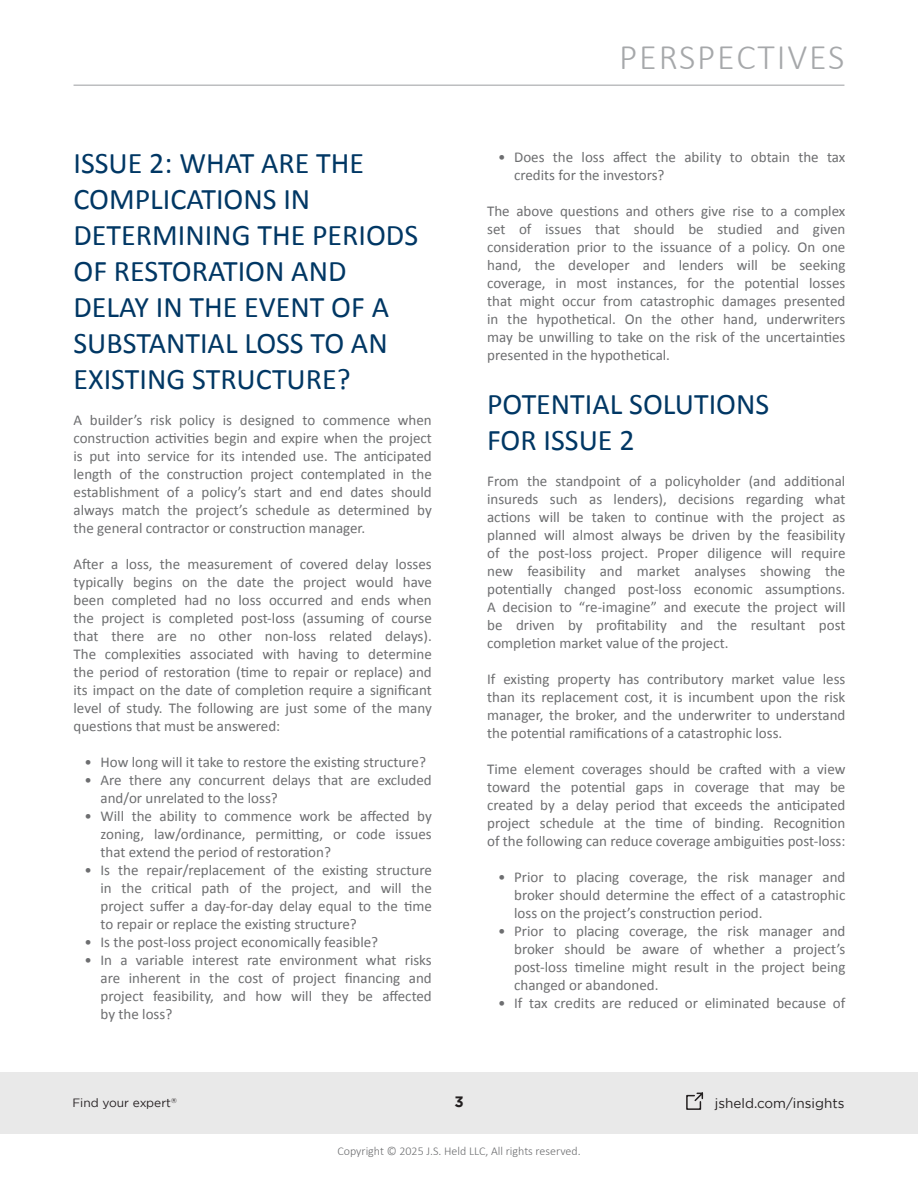
<style>
.page{position:relative;width:918px;height:1188px;background:#fff}
.page>*{position:absolute;margin:0;border:0;box-sizing:border-box;transform-origin:0 0}
.t1{font:300 36px "Calibri";letter-spacing:.05em;color:#a6a8aa}
.Main_Titles{font:30px/36px "Calibri";color:#003764}
.Text_Styles{font:15px/18px "Calibri";color:#6d6e70;text-align:justify}
.t2{font:700 15px "Gotham";color:#231f20}
.t3{font:13.5px "Gotham";color:#231f20}
.t4{font:300 12px "Calibri";color:#6d6e70}
.t5{font:12px "Gotham";color:#241f21}
.t6{font:7.05px "Gotham";color:#241f21}
</style>
<div class="page">
<div style="left:0;top:1072px;width:918px;height:62px;background:#e9e9e9"></div>
<hr style="left:74px;top:85px;width:770px;height:1px;background:#a6a8ab">
<svg style="left:686px;top:1092px;width:18px;height:18px"></svg>
<p class="Main_Titles" style="left:74px;top:144px;width:346px">ISSUE 2: WHAT ARE THE<br>COMPLICATIONS IN<br>DETERMINING THE PERIODS<br>OF RESTORATION AND<br>DELAY IN THE EVENT OF A<br>SUBSTANTIAL LOSS TO AN<br>EXISTING STRUCTURE?</p>
<p class="Text_Styles" style="left:74px;top:410px;width:360px">A builder’s risk policy is designed to commence when construction activities begin and expire when the project is put into service for its intended use. The anticipated length of the construction project contemplated in the establishment of a policy’s start and end dates should always match the project’s schedule as determined by the general contractor or construction manager.</p>
<p class="Text_Styles" style="left:74px;top:554px;width:360px">After a loss, the measurement of covered delay losses typically begins on the date the project would have been completed had no loss occurred and ends when the project is completed post-loss (assuming of course that there are no other non-loss related delays).<br>The complexities associated with having to determine the period of restoration (time to repair or replace) and its impact on the date of completion require a significant level of study. The following are just some of the many questions that must be answered:</p>
<p class="Text_Styles" style="left:85px;top:752px;width:343px">• How long will it take to restore the existing structure?</p>
<p class="Text_Styles" style="left:101px;top:770px;width:333px;text-indent:-16px">• Are there any concurrent delays that are excluded and/or unrelated to the loss?</p>
<p class="Text_Styles" style="left:101px;top:806px;width:333px;text-indent:-16px">• Will the ability to commence work be affected by zoning, law/ordinance, permitting, or code issues that extend the period of restoration?</p>
<p class="Text_Styles" style="left:101px;top:860px;width:333px;text-indent:-16px">• Is the repair/replacement of the existing structure in the critical path of the project, and will the project suffer a day-for-day delay equal to the time to repair or replace the existing structure?</p>
<p class="Text_Styles" style="left:85px;top:932px;width:295px">• Is the post-loss project economically feasible?</p>
<p class="Text_Styles" style="left:101px;top:950px;width:333px;text-indent:-16px">• In a variable interest rate environment what risks are inherent in the cost of project financing and project feasibility, and how will they be affected by the loss?</p>
<h1 class="t1" style="left:619px;top:35px;width:227px">PERSPECTIVES</h1>
<p class="Text_Styles" style="left:514px;top:147px;width:333px;text-indent:-16px">• Does the loss affect the ability to obtain the tax credits for the investors?</p>
<p class="Text_Styles" style="left:487px;top:201px;width:360px">The above questions and others give rise to a complex set of issues that should be studied and given consideration prior to the issuance of a policy. On one hand, the developer and lenders will be seeking coverage, in most instances, for the potential losses that might occur from catastrophic damages presented in the hypothetical. On the other hand, underwriters may be unwilling to take on the risk of the uncertainties presented in the hypothetical.</p>
<p class="Main_Titles" style="left:487px;top:385px;width:284px">POTENTIAL SOLUTIONS<br>FOR ISSUE 2</p>
<p class="Text_Styles" style="left:487px;top:471px;width:360px">From the standpoint of a policyholder (and additional insureds such as lenders), decisions regarding what actions will be taken to continue with the project as planned will almost always be driven by the feasibility of the post-loss project. Proper diligence will require new feasibility and market analyses showing the potentially changed post-loss economic assumptions.<br>A decision to “re-imagine” and execute the project will be driven by profitability and the resultant post completion market value of the project.</p>
<p class="Text_Styles" style="left:487px;top:669px;width:360px">If existing property has contributory market value less than its replacement cost, it is incumbent upon the risk manager, the broker, and the underwriter to understand the potential ramifications of a catastrophic loss.</p>
<p class="Text_Styles" style="left:487px;top:759px;width:360px">Time element coverages should be crafted with a view toward the potential gaps in coverage that may be created by a delay period that exceeds the anticipated project schedule at the time of binding. Recognition of the following can reduce coverage ambiguities post-loss:</p>
<p class="Text_Styles" style="left:514px;top:867px;width:333px;text-indent:-16px">• Prior to placing coverage, the risk manager and broker should determine the effect of a catastrophic loss on the project’s construction period.</p>
<p class="Text_Styles" style="left:514px;top:921px;width:333px;text-indent:-16px">• Prior to placing coverage, the risk manager and broker should be aware of whether a project’s post-loss timeline might result in the project being changed or abandoned.</p>
<p class="Text_Styles" style="left:498px;top:993px;width:349px">• If tax credits are reduced or eliminated because of</p>
<p class="t5" style="left:72px;top:1096px;width:100px">Find your expert</p>
<p class="t2" style="left:454px;top:1093px;width:11px">3</p>
<p class="t3" style="left:715px;top:1095px;width:131px">jsheld.com/insights</p>
<p class="t6" style="left:171px;top:1096px;width:7px">®</p>
<p class="t4" style="left:337px;top:1144px;width:245px">Copyright © 2025 J.S. Held LLC, All rights reserved.</p>
</div>
